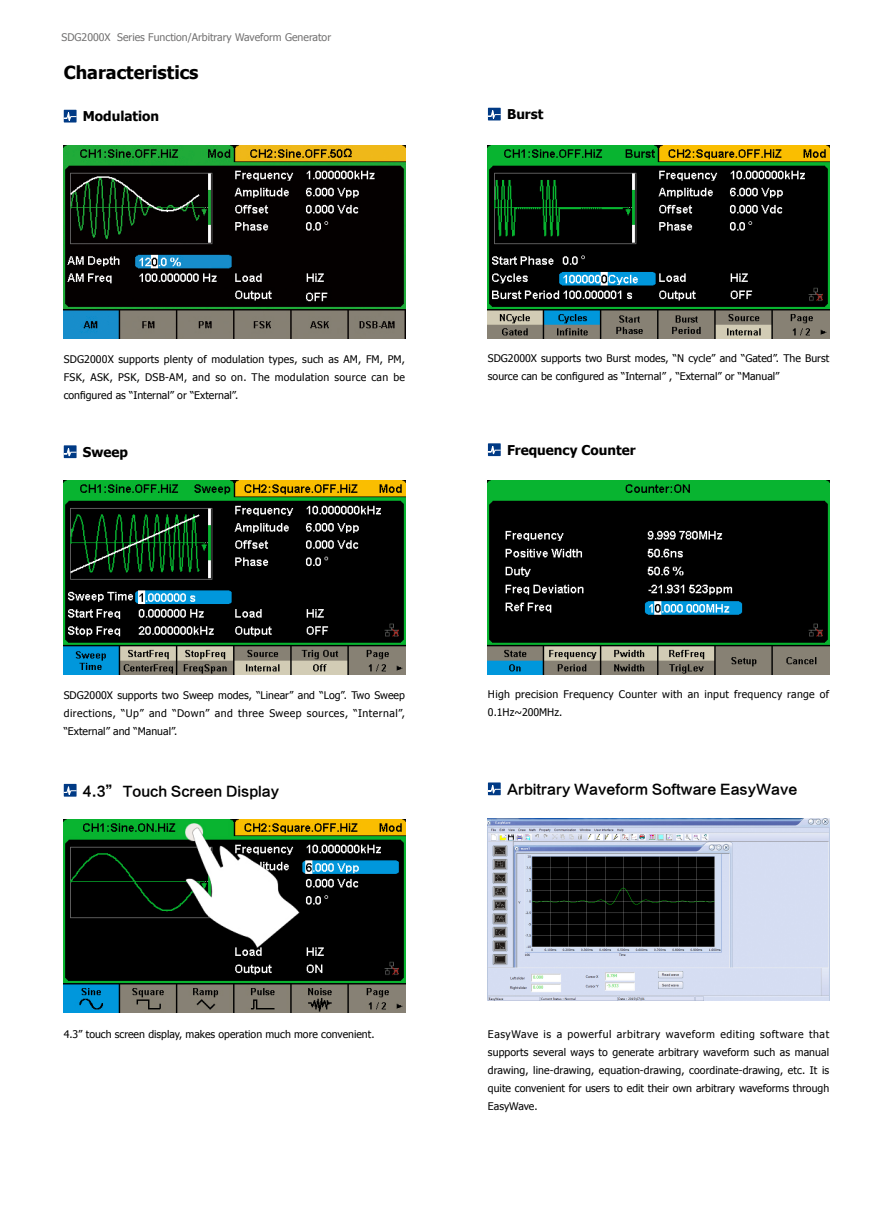
<style>
.page{position:relative;width:893px;height:1212px;background:#fff}
.page>*{position:absolute;margin:0;border:0;box-sizing:border-box;transform-origin:0 0}
.t1{font:700 18px "Tahoma";color:#000}
.t2{font:13.5px "FZLTZHK GBK1 0";color:#000}
.t3{font:700 13.5px "Tahoma";color:#000}
.t4{font:10.5px/18px "Tahoma";color:#000;text-align:justify}
.t5{font:10.5px/18px "Tahoma";letter-spacing:.03em;color:#000}
.t6{font:10.5px "Tahoma";color:#727171}
</style>
<div class="page">
<div style="left:64px;top:110px;width:13px;height:12px;background:#003a85"></div>
<svg style="left:64px;top:112px;width:13px;height:10px"></svg>
<div style="left:64px;top:445px;width:13px;height:13px;background:#003a85"></div>
<svg style="left:64px;top:447px;width:13px;height:11px"></svg>
<div style="left:64px;top:784px;width:13px;height:13px;background:#003a85"></div>
<svg style="left:64px;top:786px;width:13px;height:11px"></svg>
<div style="left:488px;top:782px;width:13px;height:13px;background:#003a85"></div>
<svg style="left:488px;top:785px;width:13px;height:10px"></svg>
<div style="left:488px;top:108px;width:13px;height:12px;background:#003a85"></div>
<svg style="left:488px;top:110px;width:13px;height:10px"></svg>
<div style="left:488px;top:443px;width:13px;height:13px;background:#003a85"></div>
<svg style="left:488px;top:445px;width:13px;height:11px"></svg>
<img style="left:64px;top:145px;width:341px;height:193px">
<img style="left:64px;top:481px;width:341px;height:193px">
<img style="left:64px;top:819px;width:341px;height:193px">
<img style="left:488px;top:145px;width:341px;height:193px">
<img style="left:488px;top:481px;width:341px;height:193px">
<img style="left:488px;top:819px;width:341px;height:182px">
<p class="t6" style="left:62px;top:30px;width:271px">SDG2000X Series Function/Arbitrary Waveform Generator</p>
<h1 class="t1" style="left:64px;top:60px;width:136px">Characteristics</h1>
<p class="t3" style="left:83px;top:107px;width:78px">Modulation</p>
<p class="t3" style="left:507px;top:105px;width:38px">Burst</p>
<p class="t4" style="left:64px;top:350px;width:343px">SDG2000X supports plenty of modulation types, such as AM, FM, PM, FSK, ASK, PSK, DSB-AM, and so on. The modulation source can be configured as “Internal” or “External”.</p>
<p class="t3" style="left:83px;top:443px;width:47px">Sweep</p>
<p class="t4" style="left:488px;top:349px;width:343px">SDG2000X supports two Burst modes, “N cycle” and “Gated”. The Burst source can be configured as “Internal” , “External” or “Manual”</p>
<p class="t3" style="left:507px;top:441px;width:130px">Frequency Counter</p>
<p class="t4" style="left:64px;top:686px;width:343px">SDG2000X supports two Sweep modes, “Linear” and “Log”. Two Sweep directions, “Up” and “Down” and three Sweep sources, “Internal”, “External” and “Manual”.</p>
<p class="t5" style="left:488px;top:684px;width:343px">High precision Frequency Counter with an input frequency range of<br>0.1Hz~200MHz.</p>
<p class="t2" style="left:83px;top:783px;width:198px">4.3” Touch Screen Display</p>
<p class="t2" style="left:507px;top:782px;width:292px">Arbitrary Waveform Software EasyWave</p>
<p class="t4" style="left:64px;top:1024px;width:312px">4.3” touch screen display, makes operation much more convenient.</p>
<p class="t4" style="left:488px;top:1024px;width:343px">EasyWave is a powerful arbitrary waveform editing software that supports several ways to generate arbitrary waveform such as manual drawing, line-drawing, equation-drawing, coordinate-drawing, etc. It is quite convenient for users to edit their own arbitrary waveforms through EasyWave.</p>
</div>
